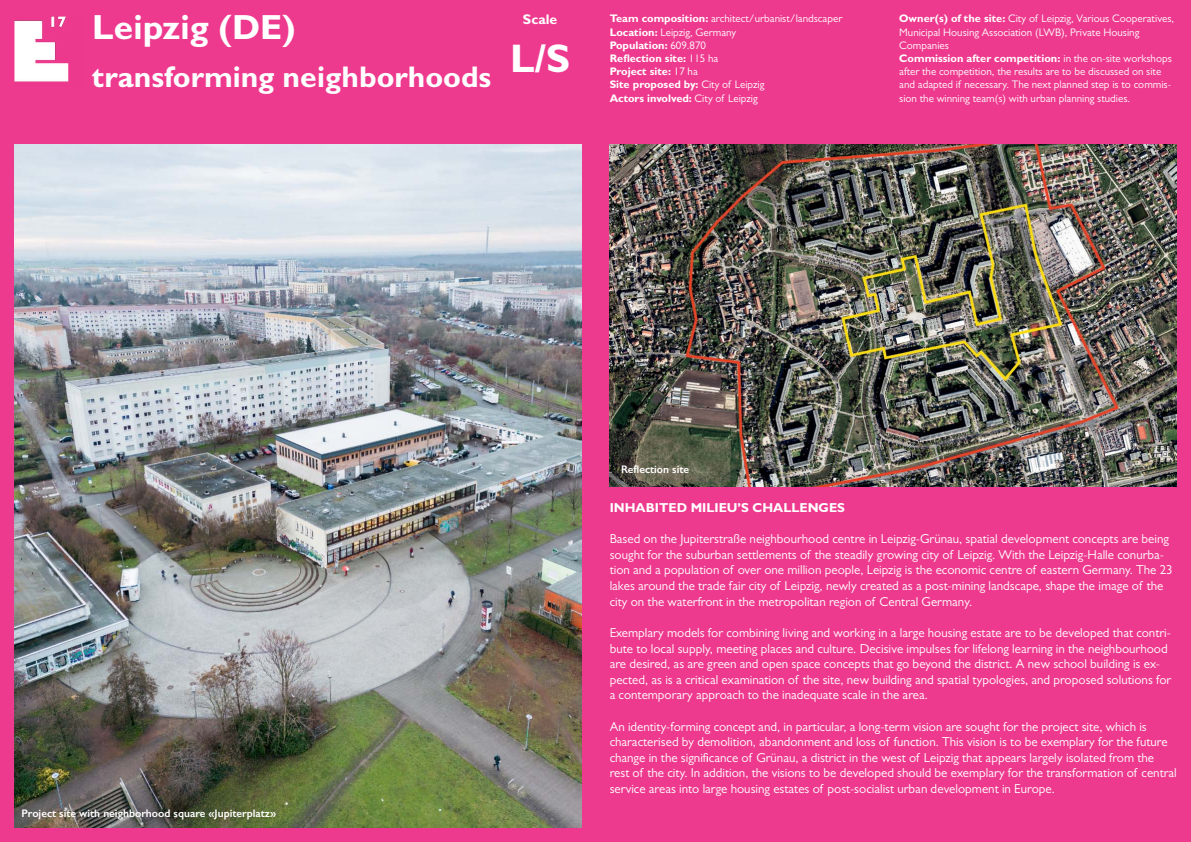
<style>
.page{position:relative;width:1191px;height:842px;background:#fff}
.page>*{position:absolute;margin:0;border:0;box-sizing:border-box;transform-origin:0 0}
.t1{font:700 40px "Gill Sans";color:#fff}
.t2{font:700 35px "Gill Sans";color:#fff}
.t3{font:700 30px "Gill Sans";color:#fff}
.t4{font:700 14px "Gill Sans";color:#fff}
.t5{font:13px/15.6px "Gill Sans";color:#fff}
.t6{font:700 13px "Gill Sans";color:#fff}
.t7{font:11px/13.2px "Gill Sans";color:#fff}
.t8{font:700 11px/13.2px "Gill Sans";color:#fff}
.t9{font:600 11px "Gill Sans";color:#fff}
.s1{font-weight:400}
.s2{font-weight:700}
</style>
<div class="page">
<div style="left:0;top:0;width:597px;height:842px;background:#ee3a8e"></div>
<img style="left:14px;top:145px;width:567px;height:683px">
<div style="left:595px;top:0;width:596px;height:842px;background:#ee3a8e"></div>
<img style="left:609px;top:145px;width:567px;height:341px">
<img style="left:14px;top:16px;width:55px;height:66px">
<h2 class="t2" style="left:92px;top:5px;width:205px">Leipzig (DE)</h2>
<h3 class="t3" style="left:92px;top:58px;width:401px">transforming neighborhoods</h3>
<p class="t4" style="left:523px;top:10px;width:36px">Scale</p>
<h1 class="t1" style="left:510px;top:33px;width:61px">L/S</h1>
<p class="t8" style="left:609px;top:12px;width:234px">Team composition: <span class="s1">architect/urbanist/landscaper<br></span>Location: <span class="s1">Leipzig, Germany<br></span>Population: <span class="s1">609.870<br></span>Reflection site: <span class="s1">115 ha<br></span>Project site: <span class="s1">17 ha<br></span>Site proposed by: <span class="s1">City of Leipzig<br></span>Actors involved: <span class="s1">City of Leipzig</span></p>
<p class="t7" style="left:899px;top:12px;width:276px"><span class="s2">Owner(s) of the site:</span> City of Leipzig, Various Cooperatives, Municipal Housing Association (LWB), Private Housing Companies<br><span class="s2">Commission after competition:</span> in the on-site workshops after the competition, the results are to be discussed on site and adapted if necessary. The next planned step is to commis&shy;sion the winning team(s) with urban planning studies.</p>
<p class="t9" style="left:22px;top:807px;width:256px">Project site with neighborhood square «Jupiterplatz»</p>
<p class="t9" style="left:621px;top:462px;width:70px">Reflection site</p>
<p class="t6" style="left:609px;top:500px;width:237px">INHABITED MILIEU’S CHALLENGES</p>
<p class="t5" style="left:609px;top:531px;width:564px">Based on the Jupiterstraße neighbourhood centre in Leipzig-Grünau, spatial development concepts are being sought for the suburban settlements of the steadily growing city of Leipzig. With the Leipzig-Halle conurba&shy;tion and a population of over one million people, Leipzig is the economic centre of eastern Germany. The 23 lakes around the trade fair city of Leipzig, newly created as a post-mining landscape, shape the image of the city on the waterfront in the metropolitan region of Central Germany.</p>
<p class="t5" style="left:609px;top:625px;width:563px">Exemplary models for combining living and working in a large housing estate are to be developed that contri&shy;bute to local supply, meeting places and culture. Decisive impulses for lifelong learning in the neighbourhood are desired, as are green and open space concepts that go beyond the district. A new school building is ex&shy;pected, as is a critical examination of the site, new building and spatial typologies, and proposed solutions for a contemporary approach to the inadequate scale in the area.</p>
<p class="t5" style="left:609px;top:718px;width:568px">An identity-forming concept and, in particular, a long-term vision are sought for the project site, which is characterised by demolition, abandonment and loss of function. This vision is to be exemplary for the future change in the significance of Grünau, a district in the west of Leipzig that appears largely isolated from the rest of the city. In addition, the visions to be developed should be exemplary for the transformation of central service areas into large housing estates of post-socialist urban development in Europe.</p>
</div>
